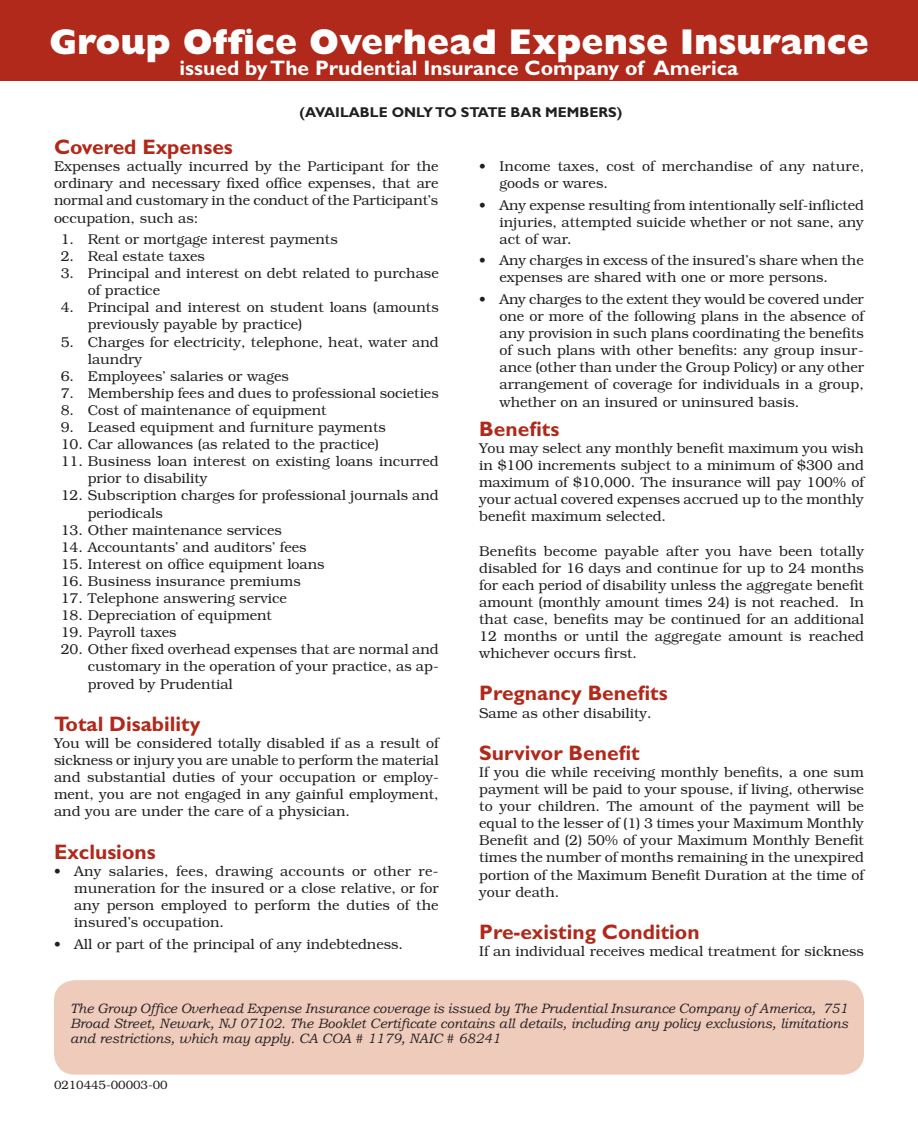
<style>
.page{position:relative;width:918px;height:1134px;background:#fff}
.page>*{position:absolute;margin:0;border:0;box-sizing:border-box;transform-origin:0 0}
.t1{font:800 36px "Gill Sans";color:#fff}
.t2{font:700 21px "Gill Sans";color:#b1291a}
.t3{font:700 21px "Gill Sans";color:#fff}
.t4{font:300 14.25px/17.1px "Bookman";color:#231f20;text-align:justify}
.t5{font:700 14.25px "Gill Sans";color:#231f20}
.t6{font:italic 13.5px/15px "Bookman Old Style";color:#231f20;text-align:justify}
.t7{font:300 12px "Bookman";color:#231f20}
</style>
<div class="page">
<div style="left:0;top:0;width:918px;height:81px;background:#b1291a"></div>
<div style="left:55px;top:981px;width:808px;height:93px;background:#efcbbc;border-radius:20px"></div>
<div style="left:54px;top:980px;width:810px;height:95px;border:2px solid #efcbbc;border-radius:20px"></div>
<p class="t1" style="left:49px;top:21px;width:821px">Group Office Overhead Expense Insurance</p>
<p class="t3" style="left:180px;top:56px;width:560px">issued by The Prudential Insurance Company of America</p>
<p class="t5" style="left:300px;top:104px;width:324px">(AVAILABLE ONLY TO STATE BAR MEMBERS)</p>
<p class="t2" style="left:54px;top:135px;width:180px">Covered Expenses</p>
<p class="t4" style="left:54px;top:158px;width:386px">Expenses actually incurred by the Participant for the ordinary and necessary fixed office expenses, that are normal and customary in the conduct of the Participant’s occupation, such as:</p>
<p class="t4" style="left:61px;top:231px;width:279px">1. Rent or mortgage interest payments</p>
<p class="t4" style="left:61px;top:248px;width:146px">2. Real estate taxes</p>
<p class="t4" style="left:88px;top:265px;width:353px;text-indent:-27px">3. Principal and interest on debt related to purchase of practice</p>
<p class="t4" style="left:88px;top:299px;width:352px;text-indent:-27px">4. Principal and interest on student loans (amounts previously payable by practice)</p>
<p class="t4" style="left:88px;top:333px;width:353px;text-indent:-27px">5. Charges for electricity, telephone, heat, water and laundry</p>
<p class="t4" style="left:61px;top:367px;width:230px">6. Employees’ salaries or wages</p>
<p class="t4" style="left:61px;top:385px;width:380px">7. Membership fees and dues to professional societies</p>
<p class="t4" style="left:61px;top:402px;width:267px">8. Cost of maintenance of equipment</p>
<p class="t4" style="left:61px;top:419px;width:327px">9. Leased equipment and furniture payments</p>
<p class="t4" style="left:61px;top:436px;width:320px">10. Car allowances (as related to the practice)</p>
<p class="t4" style="left:88px;top:453px;width:353px;text-indent:-27px">11. Business loan interest on existing loans incurred prior to disability</p>
<p class="t4" style="left:88px;top:487px;width:352px;text-indent:-27px">12. Subscription charges for professional journals and periodicals</p>
<p class="t4" style="left:61px;top:521px;width:223px">13. Other maintenance services</p>
<p class="t4" style="left:61px;top:538px;width:247px">14. Accountants’ and auditors’ fees</p>
<p class="t4" style="left:61px;top:556px;width:265px">15. Interest on office equipment loans</p>
<p class="t4" style="left:61px;top:573px;width:241px">16. Business insurance premiums</p>
<p class="t4" style="left:61px;top:590px;width:228px">17. Telephone answering service</p>
<p class="t4" style="left:61px;top:607px;width:213px">18. Depreciation of equipment</p>
<p class="t4" style="left:61px;top:624px;width:117px">19. Payroll taxes</p>
<p class="t4" style="left:88px;top:641px;width:353px;text-indent:-27px">20. Other fixed overhead expenses that are normal and customary in the operation of your practice, as ap&shy;proved by Prudential</p>
<p class="t2" style="left:54px;top:711px;width:148px">Total Disability</p>
<p class="t4" style="left:54px;top:735px;width:386px">You will be considered totally disabled if as a result of sickness or injury you are unable to perform the material and substantial duties of your occupation or employ&shy;ment, you are not engaged in any gainful employment, and you are under the care of a physician.</p>
<p class="t2" style="left:54px;top:839px;width:103px">Exclusions</p>
<p class="t4" style="left:74px;top:862px;width:366px;text-indent:-20px">• Any salaries, fees, drawing accounts or other re&shy;muneration for the insured or a close relative, or for any person employed to perform the duties of the insured’s occupation.</p>
<p class="t4" style="left:54px;top:935px;width:351px">• All or part of the principal of any indebtedness.</p>
<p class="t4" style="left:500px;top:158px;width:366px;text-indent:-20px">• Income taxes, cost of merchandise of any nature, goods or wares.</p>
<p class="t4" style="left:500px;top:196px;width:366px;text-indent:-20px">• Any expense resulting from intentionally self-inflicted injuries, attempted suicide whether or not sane, any act of war.</p>
<p class="t4" style="left:500px;top:252px;width:366px;text-indent:-20px">• Any charges in excess of the insured’s share when the expenses are shared with one or more persons.</p>
<p class="t4" style="left:500px;top:291px;width:366px;text-indent:-20px">• Any charges to the extent they would be covered under one or more of the following plans in the absence of any provision in such plans coordinating the benefits of such plans with other benefits: any group insur&shy;ance (other than under the Group Policy) or any other arrangement of coverage for individuals in a group, whether on an insured or uninsured basis.</p>
<p class="t2" style="left:479px;top:416px;width:82px">Benefits</p>
<p class="t4" style="left:479px;top:440px;width:386px">You may select any monthly benefit maximum you wish in $100 increments subject to a minimum of $300 and maximum of $10,000. The insurance will pay 100% of your actual covered expenses accrued up to the monthly benefit maximum selected.</p>
<p class="t4" style="left:479px;top:542px;width:386px">Benefits become payable after you have been totally disabled for 16 days and continue for up to 24 months for each period of disability unless the aggregate benefit amount (monthly amount times 24) is not reached. In that case, benefits may be continued for an additional 12 months or until the aggregate amount is reached whichever occurs first.</p>
<p class="t2" style="left:479px;top:681px;width:190px">Pregnancy Benefits</p>
<p class="t4" style="left:479px;top:704px;width:174px">Same as other disability.</p>
<p class="t2" style="left:479px;top:740px;width:162px">Survivor Benefit</p>
<p class="t4" style="left:479px;top:764px;width:386px">If you die while receiving monthly benefits, a one sum payment will be paid to your spouse, if living, otherwise to your children. The amount of the payment will be equal to the lesser of (1) 3 times your Maximum Monthly Benefit and (2) 50% of your Maximum Monthly Benefit times the number of months remaining in the unexpired portion of the Maximum Benefit Duration at the time of your death.</p>
<p class="t2" style="left:479px;top:919px;width:222px">Pre‑existing Condition</p>
<p class="t4" style="left:479px;top:943px;width:386px">If an individual receives medical treatment for sickness</p>
<p class="t6" style="left:70px;top:1001px;width:779px">The Group Office Overhead Expense Insurance coverage is issued by The Prudential Insurance Company of America, 751<br>Broad Street, Newark, NJ 07102. The Booklet Certificate contains all details, including any policy exclusions, limitations and restrictions, which may apply. CA COA # 1179, NAIC # 68241</p>
<p class="t7" style="left:54px;top:1078px;width:115px">0210445-00003-00</p>
</div>
